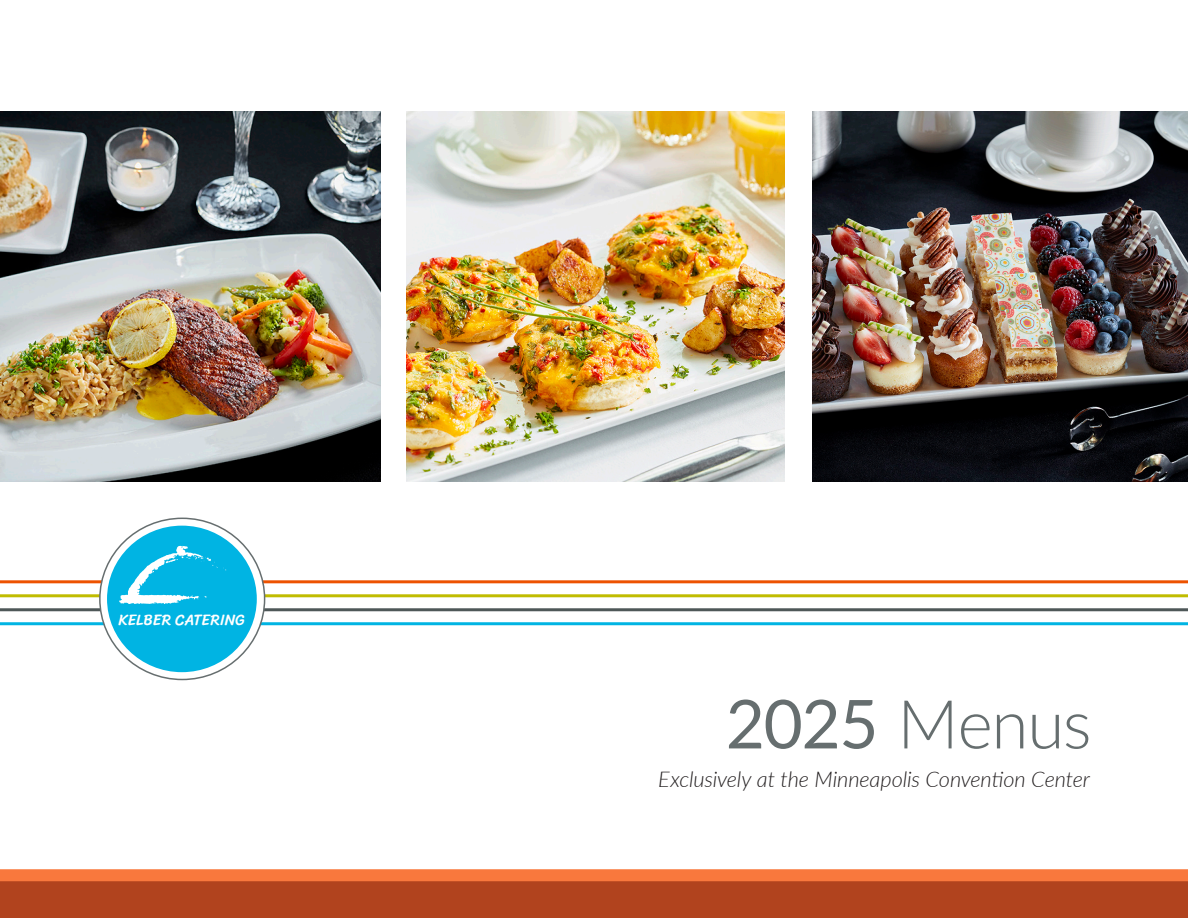
<style>
.page{position:relative;width:1188px;height:918px;background:#fff}
.page>*{position:absolute;margin:0;border:0;box-sizing:border-box;transform-origin:0 0}
.t1{font:300 67.5px "Lato";letter-spacing:-.02em;color:#666e6f}
.t2{font:italic 300 21.75px "Lato";letter-spacing:-.005em;color:#231f20}
.t3{font:15.45px "Sriracha";letter-spacing:-.01em;color:#fff}
.s1{font-weight:400}
</style>
<div class="page">
<div style="left:0;top:880px;width:1188px;height:38px;background:#b1431e"></div>
<div style="left:0;top:869px;width:1188px;height:12px;background:#f9783d"></div>
<img style="left:813px;top:112px;width:375px;height:369px">
<img style="left:407px;top:111px;width:378px;height:370px">
<img style="left:0;top:111px;width:381px;height:370px">
<hr style="left:0;top:580px;width:1188px;height:3px;background:#ed5200">
<hr style="left:0;top:594px;width:1188px;height:3px;background:#c0bc00">
<hr style="left:0;top:608px;width:1188px;height:3px;background:#4e5758">
<hr style="left:0;top:622px;width:1188px;height:3px;background:#00b4e3">
<svg style="left:100px;top:518px;width:165px;height:162px"></svg>
<div style="left:107px;top:526px;width:150px;height:146px;background:#00b4e3;border-radius:50%"></div>
<svg style="left:119px;top:546px;width:99px;height:58px"></svg>
<p class="t3" style="left:118px;top:611px;width:128px">KELBER CATERING</p>
<p class="t1" style="left:726px;top:677px;width:367px"><span class="s1">2025</span> Menus</p>
<p class="t2" style="left:658px;top:764px;width:433px">Exclusively at the Minneapolis Convention Center</p>
</div>
